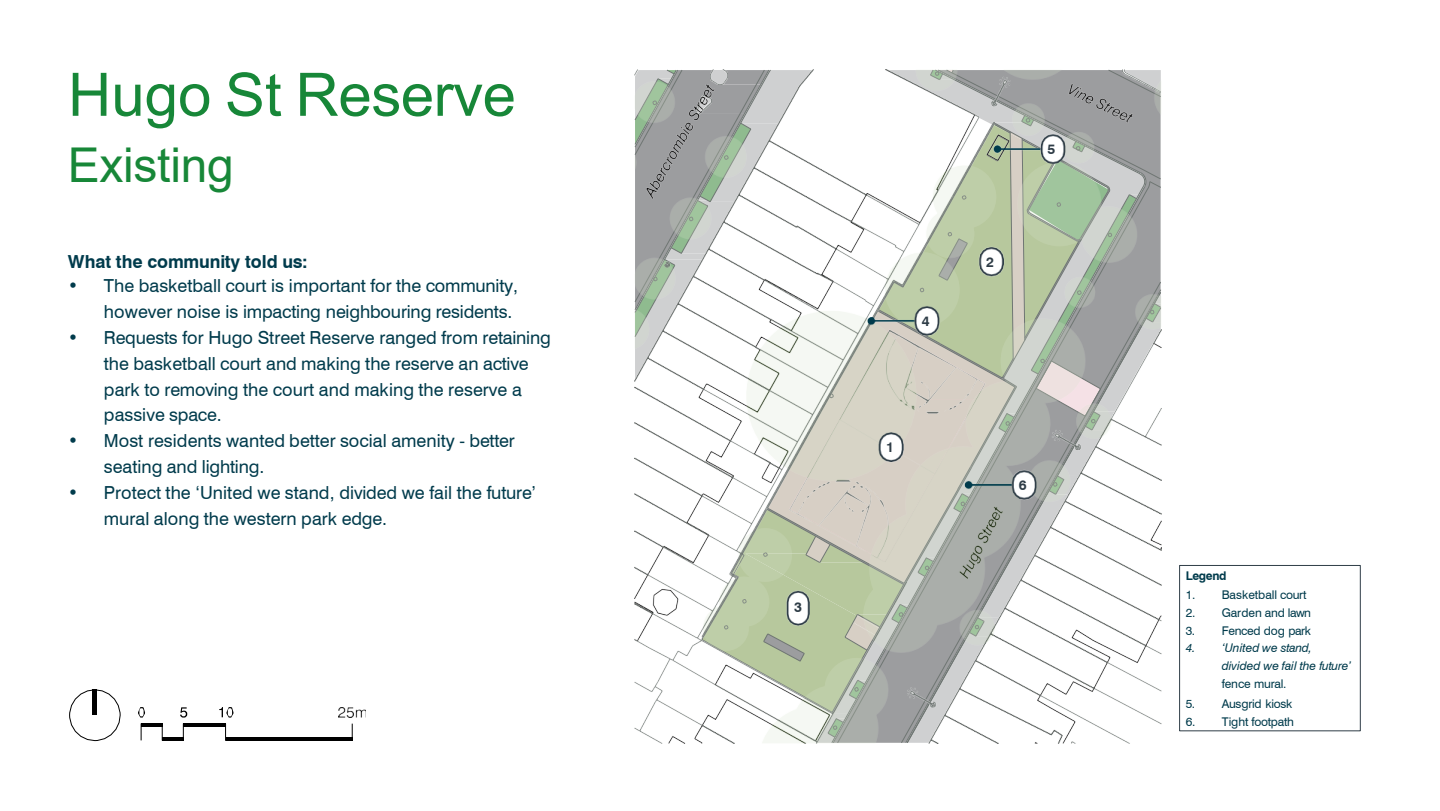
<style>
.page{position:relative;width:1440px;height:811px;background:#fff}
.page>*{position:absolute;margin:0;border:0;box-sizing:border-box;transform-origin:0 0}
.t1{font:60px "Arial";letter-spacing:-.005em;color:#178738}
.t2{font:48px "Arial";letter-spacing:-.005em;color:#178738}
.t3{font:18px/26px "Swiss 721 BT";color:#003b4c}
.t4{font:700 18px "Swiss 721 BT";letter-spacing:-.01em;color:#003b4c}
.t5{font:700 14px "Swiss 721 BT";color:#2f3d47}
.t6{font:12px "Swiss 721 BT";letter-spacing:-.015em;color:#003b4c}
.t7{font:italic 12px/18px "Swiss 721 BT";letter-spacing:-.005em;color:#003b4c}
.t8{font:700 12px "Swiss 721 BT";letter-spacing:-.03em;color:#003b4c}
.s1{font-style:normal}
</style>
<div class="page">
<img style="left:635px;top:70px;width:526px;height:673px">
<svg style="left:69px;top:689px;width:52px;height:52px"></svg>
<hr style="left:93px;top:690px;width:4px;height:25px;background:#000">
<svg style="left:138px;top:707px;width:215px;height:34px"></svg>
<hr style="left:226px;top:737px;width:126px;height:3px;background:#000">
<img style="left:339px;top:707px;width:27px;height:11px">
<div style="left:1179px;top:565px;width:182px;height:166px;border:1px solid #2f3d47"></div>
<h2 class="t1" style="left:68px;top:53px;width:450px">Hugo St Reserve</h2>
<h2 class="t2" style="left:68px;top:132px;width:167px">Existing</h2>
<p class="t4" style="left:68px;top:251px;width:241px">What the community told us:</p>
<p class="t3" style="left:104px;top:272px;width:416px;text-indent:-36px">• The basketball court is important for the community, however noise is impacting neighbouring residents.</p>
<p class="t3" style="left:104px;top:324px;width:449px;text-indent:-36px">• Requests for Hugo Street Reserve ranged from retaining the basketball court and making the reserve an active park to removing the court and making the reserve a passive space.</p>
<p class="t3" style="left:104px;top:428px;width:412px;text-indent:-36px">• Most residents wanted better social amenity - better seating and lighting.</p>
<p class="t3" style="left:104px;top:480px;width:434px;text-indent:-36px">• Protect the ‘United we stand, divided we fail the future’ mural along the western park edge.</p>
<p class="t5" style="left:794px;top:598px;width:9px">3</p>
<p class="t5" style="left:922px;top:312px;width:9px">4</p>
<p class="t5" style="left:886px;top:438px;width:9px">1</p>
<p class="t5" style="left:986px;top:253px;width:9px">2</p>
<p class="t5" style="left:1048px;top:141px;width:9px">5</p>
<p class="t5" style="left:1019px;top:476px;width:9px">6</p>
<p class="t8" style="left:1186px;top:569px;width:42px">Legend</p>
<p class="t6" style="left:1186px;top:587px;width:122px">1. Basketball court</p>
<p class="t6" style="left:1186px;top:606px;width:127px">2. Garden and lawn</p>
<p class="t6" style="left:1186px;top:624px;width:127px">3. Fenced dog park</p>
<p class="t7" style="left:1222px;top:638px;width:131px;text-indent:-36px">4. ‘United we stand, divided we fail the future’ <span class="s1">fence mural.</span></p>
<p class="t6" style="left:1186px;top:696px;width:108px">5. Ausgrid kiosk</p>
<p class="t6" style="left:1186px;top:715px;width:110px">6. Tight footpath</p>
</div>
